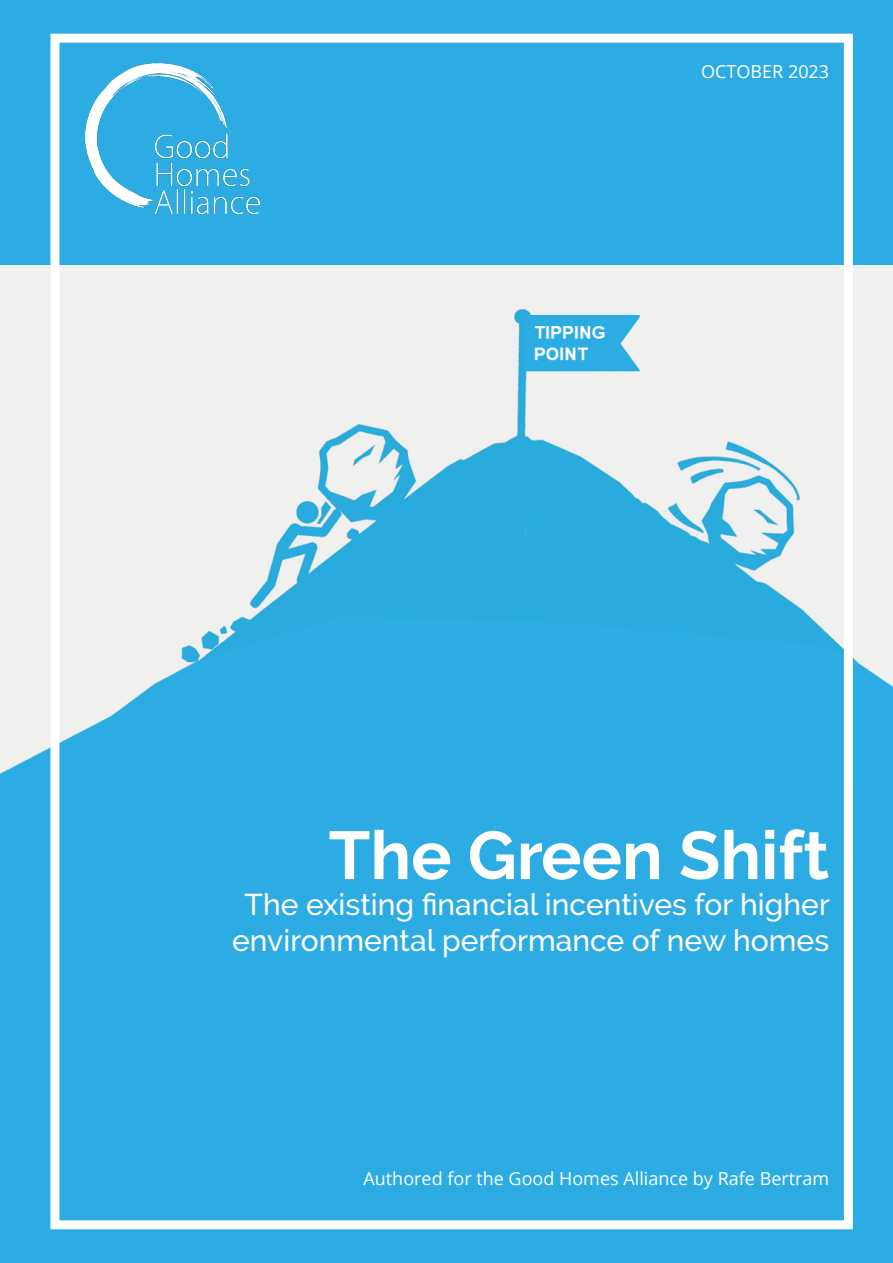
<style>
.page{position:relative;width:893px;height:1263px;background:#2cace2}
.page>*{position:absolute;margin:0;border:0;box-sizing:border-box;transform-origin:0 0}
.t1{font:700 67.5px "Raleway";color:#fff}
.t2{font:500 30px/36px "Raleway";color:#fff;text-align:center}
.t3{font:18px "Open Sans";color:#fff}
</style>
<div class="page">
<img style="left:85px;top:64px;width:174px;height:149px">
<img style="left:0;top:265px;width:893px;height:509px">
<div style="left:50px;top:34px;width:803px;height:1195px;border:9px solid #fff"></div>
<p class="t3" style="left:701px;top:59px;width:130px">OCTOBER 2023</p>
<h1 class="t1" style="left:329px;top:817px;width:502px">The Green Shift</h1>
<p class="t2" style="left:232px;top:886px;width:599px">The existing financial incentives for higher environmental performance of new homes</p>
<p class="t3" style="left:363px;top:1166px;width:467px">Authored for the Good Homes Alliance by Rafe Bertram</p>
</div>
